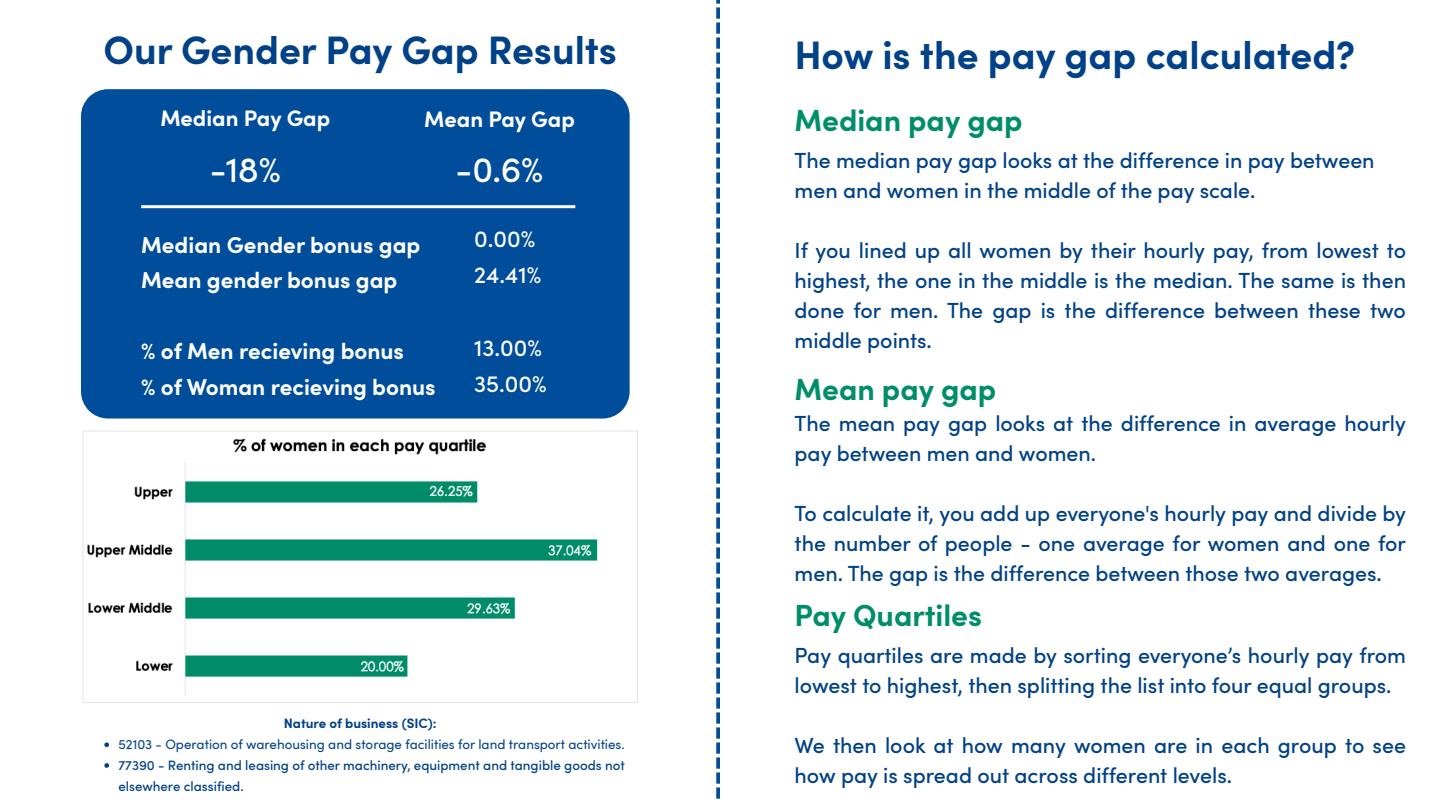
<style>
.page{position:relative;width:1440px;height:810px;background:#fff}
.page>*{position:absolute;margin:0;border:0;box-sizing:border-box;transform-origin:0 0}
.t1{font:700 39px "Sofia Pro";color:#004187}
.t2{font:500 35px "Sofia Pro";color:#fff}
.t3{font:700 30px "Sofia Pro";color:#008e6a}
.t4{font:500 23px/36.4px "Sofia Pro";color:#fff}
.t5{font:700 22.5px/35.6px "Sofia Pro";color:#fff}
.t6{font:700 22px "Sofia Pro";color:#fff}
.t7{font:500 21.5px/30px "Sofia Pro";color:#004187}
.t8{font:500 13.4px/20.7px "Sofia Pro";color:#004187}
.t9{font:13.4px "Sofia Pro";color:#004187}
.t10{font:700 13.4px "Sofia Pro";color:#004187}
</style>
<div class="page">
<div style="left:81px;top:89px;width:548px;height:330px;background:#004e9b"></div>
<img style="left:83px;top:430px;width:555px;height:273px">
<svg style="left:104px;top:742px;width:5px;height:5px"></svg>
<svg style="left:104px;top:763px;width:5px;height:5px"></svg>
<svg style="left:716px;top:0;width:4px;height:799px"></svg>
<hr style="left:141px;top:205px;width:434px;height:3px;background:#fff">
<h4 class="t1" style="left:104px;top:20px;width:515px">Our Gender Pay Gap Results</h4>
<h4 class="t6" style="left:160px;top:101px;width:171px">Median Pay Gap</h4>
<h2 class="t6" style="left:424px;top:102px;width:152px">Mean Pay Gap</h2>
<h2 class="t2" style="left:210px;top:143px;width:73px">-18%</h2>
<p class="t2" style="left:456px;top:144px;width:89px">-0.6%</p>
<h4 class="t5" style="left:141px;top:225px;width:281px">Median Gender bonus gap<br>Mean gender bonus gap</h4>
<h4 class="t5" style="left:141px;top:332px;width:296px">% of Men recieving bonus<br>% of Woman recieving bonus</h4>
<h4 class="t4" style="left:474px;top:219px;width:69px">0.00%<br>24.41%</h4>
<h4 class="t4" style="left:474px;top:329px;width:74px">13.00%<br>35.00%</h4>
<h3 class="t10" style="left:284px;top:713px;width:154px">Nature of business (SIC):</h3>
<h4 class="t9" style="left:118px;top:735px;width:508px">52103 - Operation of warehousing and storage facilities for land transport activities.</h4>
<h4 class="t8" style="left:118px;top:754px;width:508px">77390 - Renting and leasing of other machinery, equipment and tangible goods not elsewhere classified.</h4>
<p class="t1" style="left:795px;top:25px;width:562px">How is the pay gap calculated?</p>
<p class="t3" style="left:795px;top:98px;width:229px">Median pay gap</p>
<h5 class="t7" style="left:795px;top:144px;width:582px">The median pay gap looks at the difference in pay between men and women in the middle of the pay scale.</h5>
<p class="t7" style="left:795px;top:234px;width:613px;text-align:justify">If you lined up all women by their hourly pay, from lowest to highest, the one in the middle is the median. The same is then done for men. The gap is the difference between these two middle points.</p>
<h1 class="t3" style="left:795px;top:366px;width:203px">Mean pay gap</h1>
<p class="t7" style="left:795px;top:407px;width:613px">The mean pay gap looks at the difference in average hourly pay between men and women.</p>
<h1 class="t7" style="left:795px;top:497px;width:613px;text-align:justify">To calculate it, you add up everyone's hourly pay and divide by the number of people - one average for women and one for men. The gap is the difference between those two averages.</h1>
<h4 class="t3" style="left:795px;top:593px;width:189px">Pay Quartiles</h4>
<h3 class="t7" style="left:795px;top:639px;width:613px">Pay quartiles are made by sorting everyone’s hourly pay from lowest to highest, then splitting the list into four equal groups.</h3>
<h4 class="t7" style="left:795px;top:729px;width:613px">We then look at how many women are in each group to see how pay is spread out across different levels.</h4>
</div>
